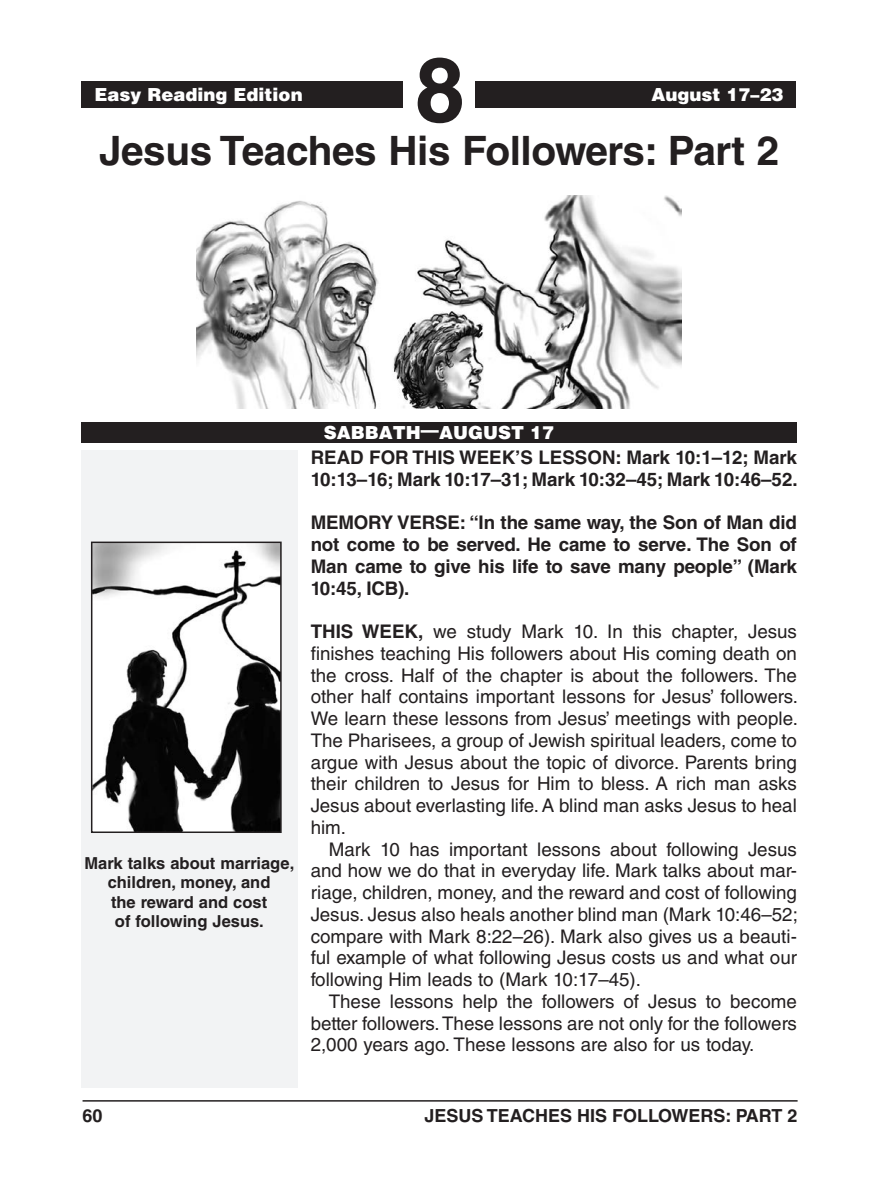
<style>
.page{position:relative;width:878px;height:1202px;background:#fff}
.page>*{position:absolute;margin:0;border:0;box-sizing:border-box;transform-origin:0 0}
.t1{font:700 90px "Helvetica LT Std";color:#231f20}
.Lesson_Title{font:700 40.5px "Helvetica LT Std";letter-spacing:-.01em;color:#231f20}
.Body_Text{font:18.75px/21.8px "Helvetica LT Std";color:#231f20;text-align:justify}
.Body_Text_NoIndent_S{font:18.75px/21.8px "Helvetica LT Std";color:#231f20;text-align:justify}
.Body_Text_NoIndent_B{font:700 18.75px/21.8px "Helvetica LT Std";letter-spacing:-.01em;color:#231f20}
.Running_Head_-_Right{font:900 18px "Helvetica LT Std";color:#fff}
.t2{font:700 18px "Helvetica LT Std";color:#231f20}
.Image_Captions{font:700 16.5px/19.5px "Helvetica LT Std";color:#231f20;text-align:center}
.s1{font-weight:700}
</style>
<div class="page">
<hr style="left:82px;top:1100px;width:715px;height:1px;background:#231f20">
<div style="left:81px;top:450px;width:216px;height:637px;background:#f2f3f4"></div>
<div style="left:82px;top:81px;width:321px;height:27px;background:#231f20"></div>
<div style="left:472px;top:81px;width:323px;height:27px;background:#231f20"></div>
<div style="left:405px;top:55px;width:69px;height:76px;background:#fff"></div>
<div style="left:81px;top:422px;width:715px;height:20px;background:#231f20"></div>
<img style="left:196px;top:196px;width:485px;height:212px">
<img style="left:94px;top:544px;width:185px;height:286px">
<div style="left:91px;top:541px;width:191px;height:292px;border:2px solid #231f20"></div>
<h1 class="t1" style="left:415px;top:35px;width:52px">8</h1>
<p class="Running_Head_-_Right" style="left:94px;top:82px;width:210px">Easy Reading Edition</p>
<p class="Running_Head_-_Right" style="left:651px;top:82px;width:134px">August 17–23</p>
<p class="Lesson_Title" style="left:99px;top:126px;width:681px">Jesus Teaches His Followers: Part 2</p>
<p class="Image_Captions" style="left:84px;top:853px;width:211px">Mark talks about marriage, children, money, and</p>
<p class="Image_Captions" style="left:111px;top:892px;width:158px">the reward and cost</p>
<p class="Image_Captions" style="left:115px;top:911px;width:150px">of following Jesus.</p>
<p class="Running_Head_-_Right" style="left:356px;top:420px;width:167px">SABBATH—DATE</p>
<p class="Body_Text_NoIndent_B" style="left:310px;top:446px;width:488px">READ FOR THIS WEEK’S LESSON: Mark 10:1–12; Mark<br>10:13–16; Mark 10:17–31; Mark 10:32–45; Mark 10:46–52.</p>
<p class="Body_Text_NoIndent_B" style="left:310px;top:511px;width:488px;text-align:justify">MEMORY VERSE: “In the same way, the Son of Man did not come to be served. He came to serve. The Son of Man came to give his life to save many people” (Mark 10:45, ICB).</p>
<p class="Body_Text_NoIndent_S" style="left:310px;top:620px;width:489px"><span class="s1">THIS WEEK,</span> we study Mark 10. In this chapter, Jesus finishes teaching His followers about His coming death on the cross. Half of the chapter is about the followers. The other half contains important lessons for Jesus’ followers.<br>We learn these lessons from Jesus’ meetings with people.<br>The Pharisees, a group of Jewish spiritual leaders, come to argue with Jesus about the topic of divorce. Parents bring their children to Jesus for Him to bless. A rich man asks Jesus about everlasting life. A blind man asks Jesus to heal him.</p>
<p class="Body_Text" style="left:310px;top:838px;width:488px;text-indent:18px">Mark 10 has important lessons about following Jesus and how we do that in everyday life. Mark talks about mar&shy;riage, children, money, and the reward and cost of following Jesus. Jesus also heals another blind man (Mark 10:46–52; compare with Mark 8:22–26). Mark also gives us a beauti&shy;ful example of what following Jesus costs us and what our following Him leads to (Mark 10:17–45).</p>
<p class="Body_Text" style="left:310px;top:990px;width:487px;text-indent:18px">These lessons help the followers of Jesus to become better followers. These lessons are not only for the followers 2,000 years ago. These lessons are also for us today.</p>
<p class="Running_Head_-_Right" style="left:324px;top:420px;width:231px">SABBATH—AUGUST 17</p>
<p class="t2" style="left:82px;top:1104px;width:22px">60</p>
<p class="t2" style="left:424px;top:1104px;width:374px">JESUS TEACHES HIS FOLLOWERS: PART 2</p>
</div>
